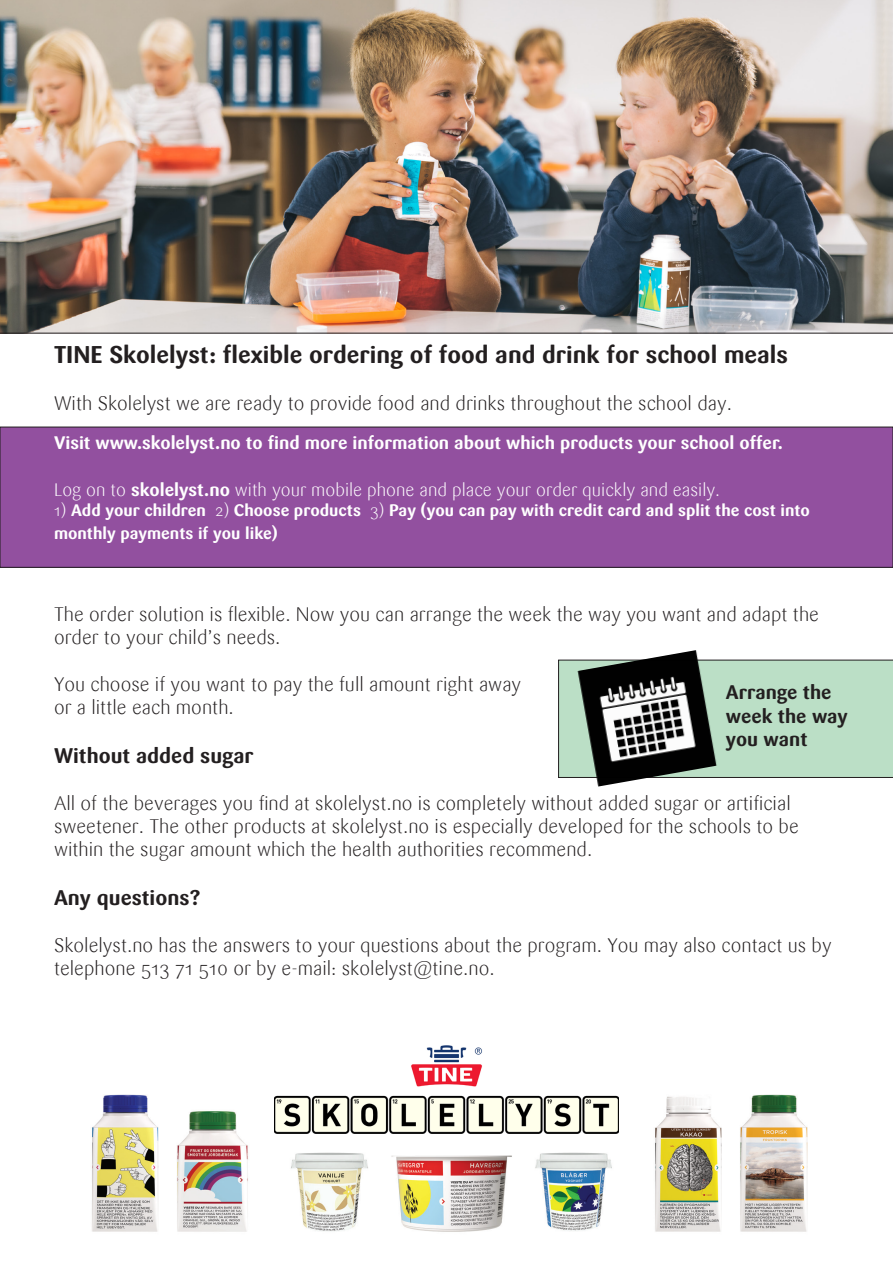
<style>
.page{position:relative;width:893px;height:1263px;background:#fff}
.page>*{position:absolute;margin:0;border:0;box-sizing:border-box;transform-origin:0 0}
.t1{font:700 24px "Sari";color:#231f20}
.t2{font:700 21px "Sari";color:#231f20}
.t3{font:300 19.5px/23.4px "Sari";color:#231f20}
.t4{font:700 19.5px/23.4px "Sari";color:#231f20}
.t5{font:700 18px "Sari";color:#fff}
.t6{font:300 18px "Sari";color:#fff}
.t7{font:700 16.5px/23.4px "Sari";color:#fff}
.s1{font-weight:700}
.s2{font-weight:300}
</style>
<div class="page">
<img style="left:0;top:0;width:893px;height:333px">
<div style="left:0;top:427px;width:893px;height:140px;background:#92509f"></div>
<div style="left:0;top:427px;width:893px;height:141px;border:1px solid #231f20"></div>
<div style="left:558px;top:660px;width:335px;height:118px;background:#bbdfc6"></div>
<img style="left:571px;top:650px;width:154px;height:137px">
<img style="left:92px;top:1094px;width:716px;height:138px">
<img style="left:274px;top:1045px;width:345px;height:88px">
<p class="t1" style="left:54px;top:340px;width:735px">TINE Skolelyst: flexible ordering of food and drink for school meals</p>
<p class="t3" style="left:54px;top:392px;width:679px">With Skolelyst we are ready to provide food and drinks throughout the school day.</p>
<p class="t5" style="left:54px;top:432px;width:730px">Visit www.skolelyst.no to find more information about which products your school offer.</p>
<p class="t6" style="left:54px;top:479px;width:668px">Log on to <span class="s1">skolelyst.no</span> with your mobile phone and place your order quickly and easily.</p>
<p class="t7" style="left:54px;top:498px;width:757px"><span class="s2">1)</span> Add your children <span class="s2">2)</span> Choose products <span class="s2">3)</span> Pay (you can pay with credit card and split the cost into monthly payments if you like)</p>
<p class="t3" style="left:54px;top:602px;width:767px">The order solution is flexible. Now you can arrange the week the way you want and adapt the order to your child’s needs.</p>
<p class="t3" style="left:54px;top:673px;width:469px">You choose if you want to pay the full amount right away</p>
<p class="t3" style="left:54px;top:696px;width:181px">or a little each month.</p>
<p class="t2" style="left:54px;top:743px;width:201px">Without added sugar</p>
<p class="t3" style="left:54px;top:791px;width:746px">All of the beverages you find at skolelyst.no is completely without added sugar or artificial sweetener. The other products at skolelyst.no is especially developed for the schools to be within the sugar amount which the health authorities recommend.</p>
<p class="t2" style="left:54px;top:885px;width:148px">Any questions?</p>
<p class="t3" style="left:54px;top:934px;width:779px">Skolelyst.no has the answers to your questions about the program. You may also contact us by telephone 513 71 510 or by e-mail: skolelyst@tine.no.</p>
<p class="t4" style="left:726px;top:681px;width:124px">Arrange the week the way you want</p>
</div>
